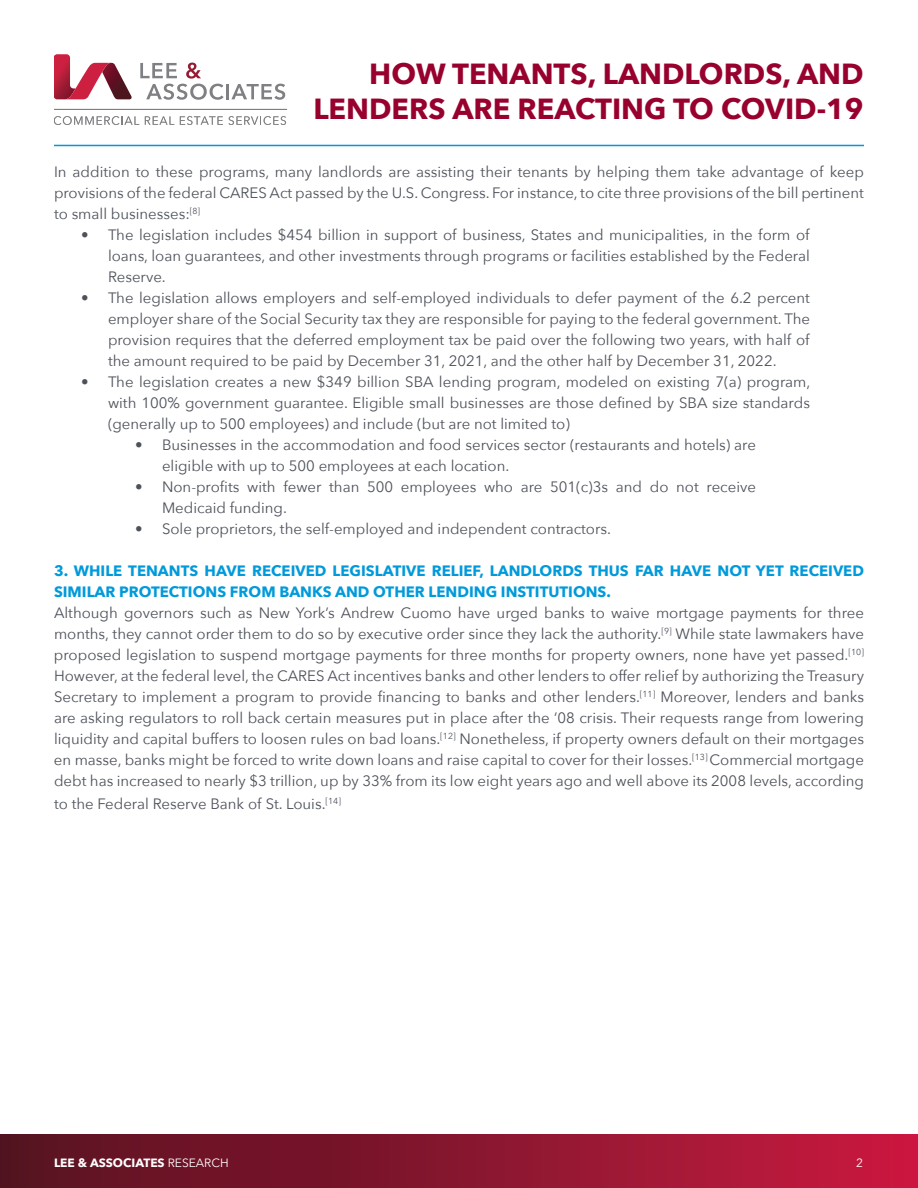
<style>
.page{position:relative;width:918px;height:1188px;background:#fff}
.page>*{position:absolute;margin:0;border:0;box-sizing:border-box;transform-origin:0 0}
.t1{font:700 29.1px/34.8px "Avenir Next";color:#98002e;text-align:right}
.t2{font:15px/21px "Avenir Next";color:#4d525a;text-align:justify}
.t3{font:700 15px/21px "Avenir Next";color:#009ada}
.t4{font:700 12px "Avenir Next";color:#fff}
.t5{font:12px "Avenir Next";color:#fff}
.s1{font-weight:400}
</style>
<div class="page">
<div style="left:0;top:1134px;width:918px;height:54px;background:linear-gradient(to right,#511220,#c6193f)"></div>
<svg style="left:140px;top:63px;width:84px;height:37px"></svg>
<hr style="left:226px;top:84px;width:3px;height:15px;background:#7e8083">
<svg style="left:231px;top:84px;width:54px;height:16px"></svg>
<svg style="left:54px;top:54px;width:78px;height:45px"></svg>
<hr style="left:54px;top:109px;width:233px;height:1px;background:#7e8083">
<svg style="left:54px;top:116px;width:85px;height:9px"></svg>
<svg style="left:145px;top:116px;width:29px;height:9px"></svg>
<svg style="left:180px;top:116px;width:106px;height:9px"></svg>
<hr style="left:54px;top:145px;width:810px;height:1px;background:#009ada">
<h1 class="t1" style="left:313px;top:56px;width:552px">HOW TENANTS, LANDLORDS, AND<br>LENDERS ARE REACTING TO COVID-19</h1>
<p class="t2" style="left:54px;top:161px;width:812px">In addition to these programs, many landlords are assisting their tenants by helping them take advantage of keep provisions of the federal CARES Act passed by the U.S. Congress. For instance, to cite three provisions of the bill pertinent to small businesses:<sup>[8]</sup></p>
<p class="t2" style="left:108px;top:224px;width:703px;text-indent:-27px">• The legislation includes $454 billion in support of business, States and municipalities, in the form of loans, loan guarantees, and other investments through programs or facilities established by the Federal Reserve.</p>
<p class="t2" style="left:108px;top:287px;width:704px;text-indent:-27px">• The legislation allows employers and self-employed individuals to defer payment of the 6.2 percent employer share of the Social Security tax they are responsible for paying to the federal government. The provision requires that the deferred employment tax be paid over the following two years, with half of the amount required to be paid by December 31, 2021, and the other half by December 31, 2022.</p>
<p class="t2" style="left:108px;top:371px;width:704px;text-indent:-27px">• The legislation creates a new $349 billion SBA lending program, modeled on existing 7(a) program, with 100% government guarantee. Eligible small businesses are those defined by SBA size standards (generally up to 500 employees) and include (but are not limited to)</p>
<p class="t2" style="left:162px;top:434px;width:596px;text-indent:-27px">• Businesses in the accommodation and food services sector (restaurants and hotels) are eligible with up to 500 employees at each location.</p>
<p class="t2" style="left:162px;top:476px;width:596px;text-indent:-27px">• Non-profits with fewer than 500 employees who are 501(c)3s and do not receive<br>Medicaid funding.</p>
<p class="t2" style="left:135px;top:518px;width:478px">• Sole proprietors, the self-employed and independent contractors.</p>
<p class="t3" style="left:54px;top:560px;width:811px">3. WHILE TENANTS HAVE RECEIVED LEGISLATIVE RELIEF, LANDLORDS THUS FAR HAVE NOT YET RECEIVED<br>SIMILAR PROTECTIONS FROM BANKS AND OTHER LENDING INSTITUTIONS.</p>
<p class="t2" style="left:54px;top:602px;width:812px">Although governors such as New York’s Andrew Cuomo have urged banks to waive mortgage payments for three months, they cannot order them to do so by executive order since they lack the authority.<sup>[9]</sup> While state lawmakers have proposed legislation to suspend mortgage payments for three months for property owners, none have yet passed.<sup>[10] </sup>However, at the federal level, the CARES Act incentives banks and other lenders to offer relief by authorizing the Treasury Secretary to implement a program to provide financing to banks and other lenders.<sup>[11]</sup> Moreover, lenders and banks are asking regulators to roll back certain measures put in place after the ’08 crisis. Their requests range from lowering liquidity and capital buffers to loosen rules on bad loans.<sup>[12]</sup> Nonetheless, if property owners default on their mortgages en masse, banks might be forced to write down loans and raise capital to cover for their losses.<sup>[13]</sup> Commercial mortgage debt has increased to nearly $3 trillion, up by 33% from its low eight years ago and well above its 2008 levels, according</p>
<p class="t2" style="left:54px;top:792px;width:289px">to the Federal Reserve Bank of St. Louis.<sup>[14]</sup></p>
<p class="t4" style="left:54px;top:1153px;width:176px">LEE &amp; ASSOCIATES <span class="s1">RESEARCH</span></p>
<p class="t5" style="left:856px;top:1153px;width:8px">2</p>
</div>
